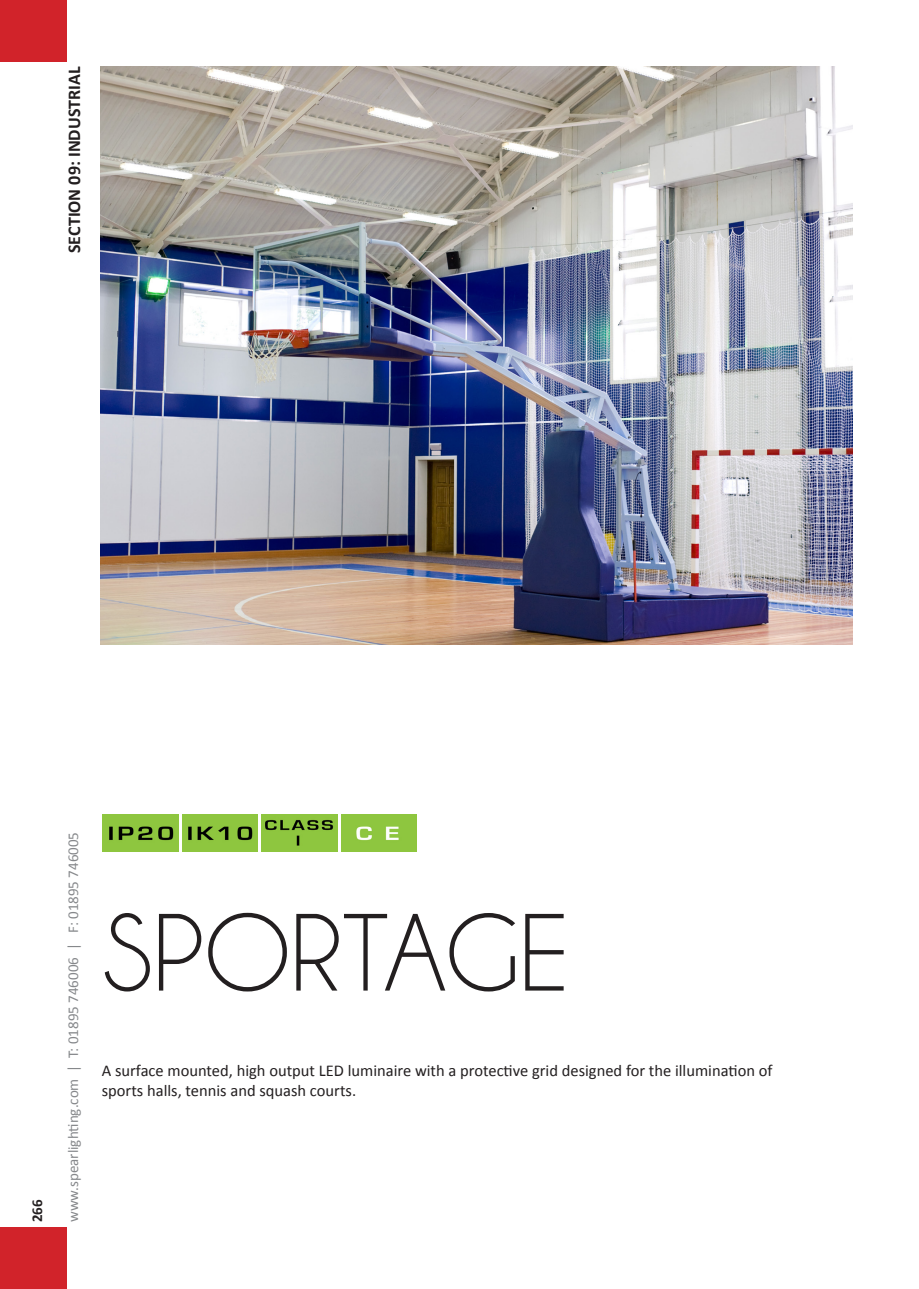
<style>
.page{position:relative;width:919px;height:1289px;background:#fff}
.page>*{position:absolute;margin:0;border:0;box-sizing:border-box;transform-origin:0 0}
.t1{font:111px "Champagne&Limousines";color:#231f20}
.t2{font:700 18px "Calibri";color:#231f20}
.t3{font:16.5px/19.8px "Calibri";color:#231f20}
.t4{font:15px "Calibri";color:#86888b}
.t5{font:700 15px "Calibri";color:#231f20}
</style>
<div class="page">
<img style="left:100px;top:67px;width:752px;height:577px">
<img style="left:103px;top:814px;width:75px;height:37px">
<img style="left:182px;top:814px;width:76px;height:37px">
<img style="left:262px;top:814px;width:75px;height:37px">
<img style="left:341px;top:814px;width:76px;height:37px">
<div style="left:0;top:0;width:67px;height:62px;background:#d1232a"></div>
<div style="left:0;top:1227px;width:67px;height:61px;background:#d1232a"></div>
<p class="t2" style="left:63px;top:253px;width:188px;rotate:-90deg">SECTION 09: INDUSTRIAL</p>
<p class="t5" style="left:28px;top:1222px;width:24px;rotate:-90deg">266</p>
<p class="t4" style="left:64px;top:1222px;width:392px;rotate:-90deg">www.spearlighting.com | T: 01895 746006 | F: 01895 746005</p>
<p class="t1" style="left:102px;top:897px;width:469px">SPORTAGE</p>
<p class="t3" style="left:102px;top:1060px;width:672px">A surface mounted, high output LED luminaire with a protective grid designed for the illumination of sports halls, tennis and squash courts.</p>
</div>
